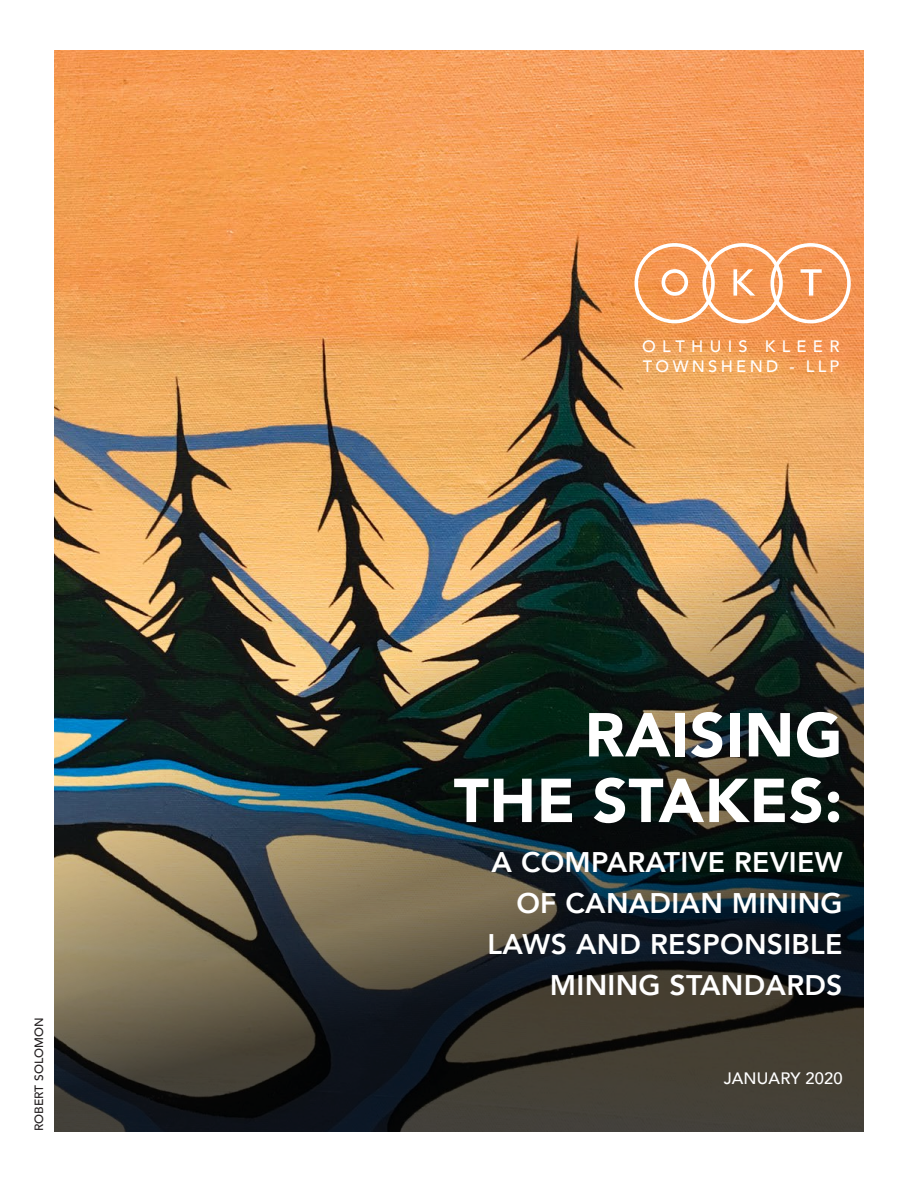
<style>
.page{position:relative;width:918px;height:1188px;background:#fff}
.page>*{position:absolute;margin:0;border:0;box-sizing:border-box;transform-origin:0 0}
.t1{font:900 61.35px/65.7px "Avenir";letter-spacing:.01em;color:#fff;text-align:right}
.t2{font:800 28.35px/41px "Avenir";letter-spacing:.01em;color:#fff;text-align:right}
.t3{font:500 16.5px/19.8px "Avenir";letter-spacing:.245em;color:#fff}
.t4{font:500 16.5px "Avenir";letter-spacing:.01em;color:#fff}
.t5{font:500 12px "Avenir";letter-spacing:.01em;color:#231f20}
</style>
<div class="page">
<img style="left:54px;top:51px;width:810px;height:403px">
<img style="left:54px;top:454px;width:810px;height:304px">
<svg style="left:54px;top:758px;width:810px;height:374px;background:#393c36"></svg>
<svg style="left:635px;top:243px;width:216px;height:80px;background:#f5a871"></svg>
<p class="t5" style="left:29px;top:1131px;width:116px;rotate:-90deg">ROBERT SOLOMON</p>
<p class="t3" style="left:642px;top:335px;width:199px">OLTHUIS KLEER<br>TOWNSHEND - LLP</p>
<h1 class="t1" style="left:454px;top:701px;width:390px">RAISING<br>THE STAKES:</h1>
<p class="t2" style="left:488px;top:842px;width:357px">A COMPARATIVE REVIEW<br>OF CANADIAN MINING<br>LAWS AND RESPONSIBLE<br>MINING STANDARDS</p>
<p class="t4" style="left:724px;top:1064px;width:120px">JANUARY 2020</p>
</div>
